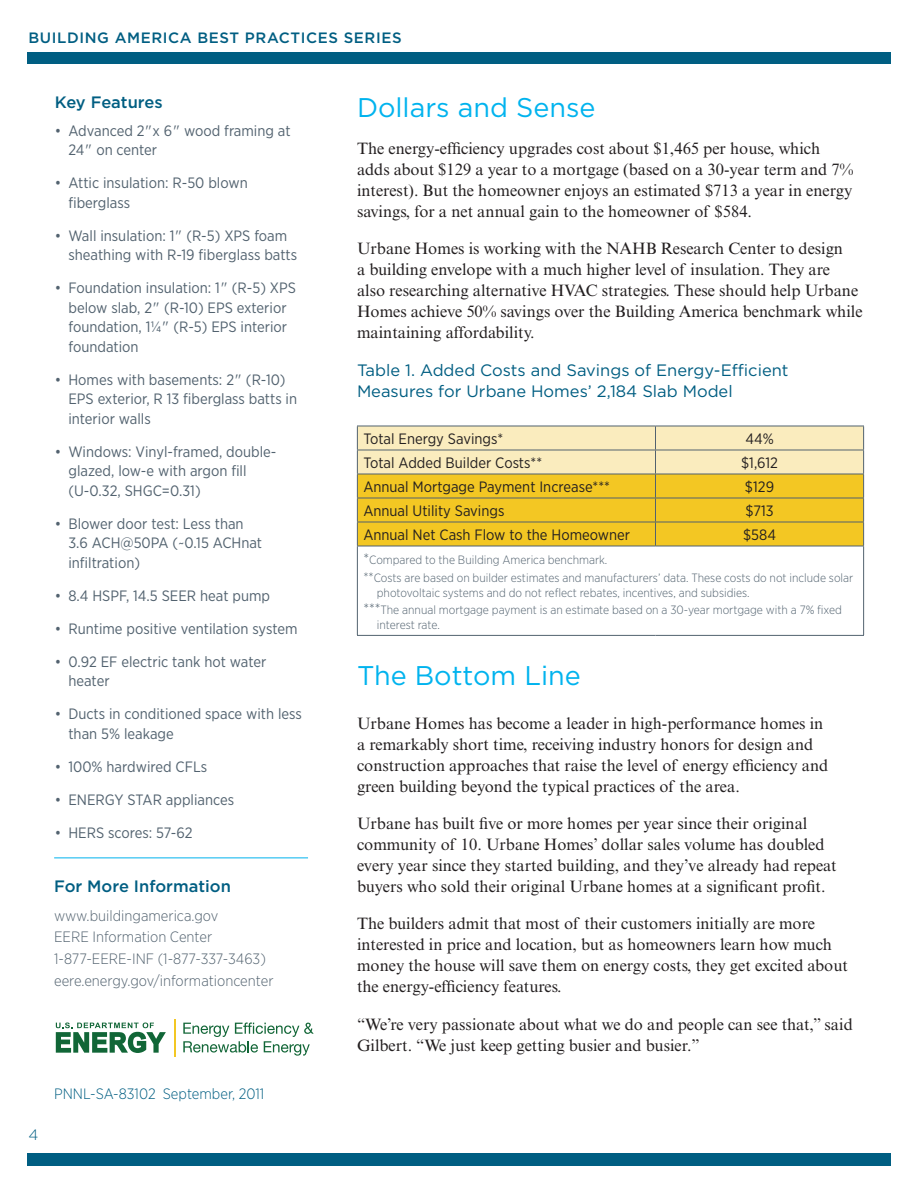
<style>
.page{position:relative;width:918px;height:1188px;background:#fff}
.page>*{position:absolute;margin:0;border:0;box-sizing:border-box;transform-origin:0 0}
.HEADER_1{font:27px "Gotham";color:#00b3ee}
.table_header{font:27px "Gotham";color:#00b3ee}
.BODY{font:16.5px/21px "Times New Roman MT Std";color:#231f20}
.table_header-2{font:16.5px/21px "Gotham";color:#005e82}
.SIDEBAR_HEADER{font:500 16.5px "Gotham";color:#005e82}
.SIDEBAR_Bullet_Text{font:15px/19.5px "Gotham Narrow";color:#52626f}
.table_body{font:15px "Gotham Narrow";color:#231f20}
.SIDEBAR_TEXT_Gray{font:300 15px/21.8px "Gotham Narrow";color:#52626f}
.t1{font:500 15px "Gotham";letter-spacing:.04em;color:#005e82}
.SIDEBAR_TEXT_Gray-2{font:300 15px "Gotham Narrow";color:#005e82}
.t2{font:300 15px "Gotham";color:#005e82}
.SIDEBAR_Bullet_Text-2{font:300 12px/15px "Gotham Narrow";color:#52626f}
.s1{font-size:15px}
.s2{font-size:13.5px}
</style>
<div class="page">
<svg style="left:357px;top:426px;width:507px;height:120px;background:#eed061"></svg>
<hr style="left:357px;top:546px;width:299px;height:1px;background:#52626f">
<hr style="left:357px;top:546px;width:1px;height:89px;background:#52626f">
<hr style="left:656px;top:546px;width:208px;height:1px;background:#52626f">
<hr style="left:863px;top:546px;width:1px;height:89px;background:#52626f">
<hr style="left:357px;top:635px;width:299px;height:1px;background:#52626f">
<hr style="left:656px;top:635px;width:208px;height:1px;background:#52626f">
<svg style="left:56px;top:1023px;width:110px;height:30px"></svg>
<hr style="left:174px;top:1019px;width:1px;height:38px;background:#f3c723">
<svg style="left:183px;top:1023px;width:131px;height:33px"></svg>
<hr style="left:54px;top:858px;width:254px;height:1px;background:#00b3ee">
<div style="left:27px;top:1154px;width:864px;height:12px;background:#005e82"></div>
<div style="left:27px;top:52px;width:864px;height:12px;background:#005e82"></div>
<p class="t1" style="left:28px;top:29px;width:375px">BUILDING AMERICA BEST PRACTICES SERIES</p>
<p class="SIDEBAR_HEADER" style="left:55px;top:93px;width:109px">Key Features</p>
<p class="SIDEBAR_Bullet_Text" style="left:68px;top:120px;width:224px;text-indent:-14px">• Advanced 2"x 6" wood framing at<br>24" on center</p>
<p class="SIDEBAR_Bullet_Text" style="left:68px;top:173px;width:181px;text-indent:-14px">• Attic insulation: R-50 blown fiberglass</p>
<p class="SIDEBAR_Bullet_Text" style="left:68px;top:225px;width:230px;text-indent:-14px">• Wall insulation: 1" (R-5) XPS foam sheathing with R-19 fiberglass batts</p>
<p class="SIDEBAR_Bullet_Text" style="left:68px;top:278px;width:229px;text-indent:-14px">• Foundation insulation: 1" (R-5) XPS below slab, 2" (R-10) EPS exterior foundation, 1¼" (R-5) EPS interior foundation</p>
<p class="SIDEBAR_Bullet_Text" style="left:68px;top:369px;width:230px;text-indent:-14px">• Homes with basements: 2" (R-10)<br>EPS exterior, R 13 fiberglass batts in interior walls</p>
<p class="SIDEBAR_Bullet_Text" style="left:68px;top:441px;width:210px;text-indent:-14px">• Windows: Vinyl-framed, double&shy;glazed, low-e with argon fill (U-0.32, SHGC=0.31)</p>
<p class="SIDEBAR_Bullet_Text" style="left:68px;top:513px;width:195px;text-indent:-14px">• Blower door test: Less than<br>3.6 ACH@50PA (~0.15 ACHnat infiltration)</p>
<p class="SIDEBAR_Bullet_Text" style="left:55px;top:585px;width:217px">• 8.4 HSPF, 14.5 SEER heat pump</p>
<p class="SIDEBAR_Bullet_Text" style="left:55px;top:618px;width:244px">• Runtime positive ventilation system</p>
<p class="SIDEBAR_Bullet_Text" style="left:68px;top:651px;width:199px;text-indent:-14px">• 0.92 EF electric tank hot water heater</p>
<p class="SIDEBAR_Bullet_Text" style="left:68px;top:704px;width:235px;text-indent:-14px">• Ducts in conditioned space with less than 5% leakage</p>
<p class="SIDEBAR_Bullet_Text" style="left:55px;top:756px;width:154px">• 100% hardwired CFLs</p>
<p class="SIDEBAR_Bullet_Text" style="left:55px;top:789px;width:181px">• ENERGY STAR appliances</p>
<p class="SIDEBAR_Bullet_Text" style="left:55px;top:822px;width:139px">• HERS scores: 57-62</p>
<p class="SIDEBAR_HEADER" style="left:54px;top:877px;width:178px">For More Information</p>
<p class="SIDEBAR_TEXT_Gray" style="left:54px;top:904px;width:221px">www.buildingamerica.gov<br>EERE Information Center<br>1-877-EERE-INF (1-877-337-3463) eere.energy.gov/informationcenter</p>
<p class="t2" style="left:28px;top:1126px;width:11px">4</p>
<p class="SIDEBAR_TEXT_Gray-2" style="left:54px;top:1085px;width:212px">PNNL-SA-83102 September, 2011</p>
<p class="HEADER_1" style="left:357px;top:93px;width:240px">Dollars and Sense</p>
<p class="BODY" style="left:357px;top:138px;width:498px">The energy-efficiency upgrades cost about $1,465 per house, which adds about $129 a year to a mortgage (based on a 30-year term and 7% interest). But the homeowner enjoys an estimated $713 a year in energy savings, for a net annual gain to the homeowner of $584.</p>
<p class="BODY" style="left:357px;top:238px;width:507px">Urbane Homes is working with the NAHB Research Center to design<br>a building envelope with a much higher level of insulation. They are<br>also researching alternative HVAC strategies. These should help Urbane Homes achieve 50% savings over the Building America benchmark while maintaining affordability.</p>
<p class="table_header-2" style="left:357px;top:359px;width:433px">Table 1. Added Costs and Savings of Energy-Efficient<br>Measures for Urbane Homes’ 2,184 Slab Model</p>
<p class="table_body" style="left:363px;top:429px;width:141px">Total Energy Savings*</p>
<p class="table_body" style="left:745px;top:429px;width:30px">44%</p>
<p class="table_body" style="left:363px;top:453px;width:180px">Total Added Builder Costs**</p>
<p class="table_body" style="left:741px;top:453px;width:38px">$1,612</p>
<p class="table_body" style="left:363px;top:477px;width:248px">Annual Mortgage Payment Increase***</p>
<p class="table_body" style="left:745px;top:477px;width:31px">$129</p>
<p class="table_body" style="left:363px;top:501px;width:143px">Annual Utility Savings</p>
<p class="table_body" style="left:745px;top:501px;width:30px">$713</p>
<p class="table_body" style="left:363px;top:525px;width:268px">Annual Net Cash Flow to the Homeowner</p>
<p class="table_body" style="left:743px;top:525px;width:34px">$584</p>
<p class="SIDEBAR_Bullet_Text-2" style="left:363px;top:552px;width:246px"><span class="s1">*</span>Compared to the Building America benchmark.</p>
<p class="SIDEBAR_Bullet_Text-2" style="left:377px;top:570px;width:478px;text-indent:-14px"><span class="s2">**</span>Costs are based on builder estimates and manufacturers’ data. These costs do not include solar photovoltaic systems and do not reflect rebates, incentives, and subsidies.</p>
<p class="SIDEBAR_Bullet_Text-2" style="left:377px;top:602px;width:467px;text-indent:-14px"><span class="s1">***</span>The annual mortgage payment is an estimate based on a 30-year mortgage with a 7% fixed interest rate.</p>
<p class="table_header" style="left:357px;top:661px;width:225px">The Bottom Line</p>
<p class="BODY" style="left:357px;top:713px;width:473px">Urbane Homes has become a leader in high-performance homes in a remarkably short time, receiving industry honors for design and construction approaches that raise the level of energy efficiency and green building beyond the typical practices of the area.</p>
<p class="BODY" style="left:357px;top:813px;width:481px">Urbane has built five or more homes per year since their original community of 10. Urbane Homes’ dollar sales volume has doubled every year since they started building, and they’ve already had repeat buyers who sold their original Urbane homes at a significant profit.</p>
<p class="BODY" style="left:357px;top:913px;width:493px">The builders admit that most of their customers initially are more interested in price and location, but as homeowners learn how much money the house will save them on energy costs, they get excited about the energy-efficiency features.</p>
<p class="BODY" style="left:357px;top:1014px;width:497px">“We’re very passionate about what we do and people can see that,” said<br>Gilbert. “We just keep getting busier and busier.”</p>
</div>
